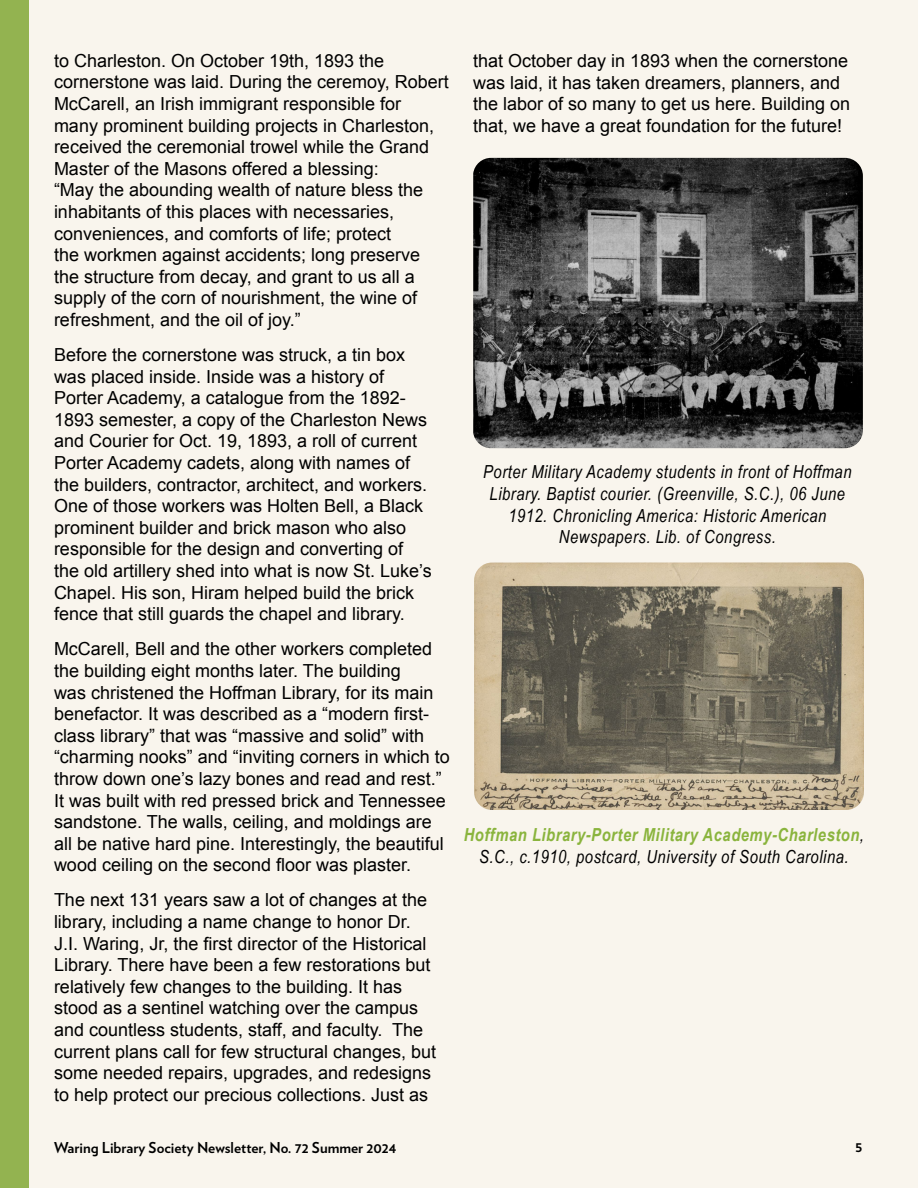
<style>
.page{position:relative;width:918px;height:1188px;background:#fff}
.page>*{position:absolute;margin:0;border:0;box-sizing:border-box;transform-origin:0 0}
.t1{font:18px/21.6px "Arial";color:#000}
.t2{font:italic 18px/21.6px "Arial Narrow";letter-spacing:.03em;color:#000;text-align:center}
.t3{font:700 15px "Verlag";color:#000}
.s1{font-weight:700;color:#8ab43d}
</style>
<div class="page">
<div style="left:0;top:0;width:29px;height:1188px;background:#93b350"></div>
<img style="left:473px;top:158px;width:390px;height:290px">
<img style="left:474px;top:562px;width:390px;height:248px">
<p class="t1" style="left:54px;top:50px;width:396px">to Charleston. On October 19th, 1893 the cornerstone was laid. During the ceremoy, Robert McCarell, an Irish immigrant responsible for many prominent building projects in Charleston, received the ceremonial trowel while the Grand Master of the Masons offered a blessing:<br>“May the abounding wealth of nature bless the inhabitants of this places with necessaries, conveniences, and comforts of life; protect<br>the workmen against accidents; long preserve the structure from decay, and grant to us all a supply of the corn of nourishment, the wine of refreshment, and the oil of joy.”</p>
<p class="t1" style="left:54px;top:344px;width:379px">Before the cornerstone was struck, a tin box was placed inside. Inside was a history of Porter Academy, a catalogue from the 1892- 1893 semester, a copy of the Charleston News and Courier for Oct. 19, 1893, a roll of current Porter Academy cadets, along with names of the builders, contractor, architect, and workers.<br>One of those workers was Holten Bell, a Black prominent builder and brick mason who also responsible for the design and converting of the old artillery shed into what is now St. Luke’s Chapel. His son, Hiram helped build the brick fence that still guards the chapel and library.</p>
<p class="t1" style="left:54px;top:638px;width:397px">McCarell, Bell and the other workers completed the building eight months later. The building<br>was christened the Hoffman Library, for its main benefactor. It was described as a “modern first&shy;class library” that was “massive and solid” with “charming nooks” and “inviting corners in which to throw down one’s lazy bones and read and rest.” It was built with red pressed brick and Tennessee sandstone. The walls, ceiling, and moldings are all be native hard pine. Interestingly, the beautiful wood ceiling on the second floor was plaster.</p>
<p class="t1" style="left:54px;top:890px;width:384px">The next 131 years saw a lot of changes at the library, including a name change to honor Dr.<br>J.I. Waring, Jr, the first director of the Historical Library. There have been a few restorations but relatively few changes to the building. It has stood as a sentinel watching over the campus and countless students, staff, and faculty. The current plans call for few structural changes, but some needed repairs, upgrades, and redesigns to help protect our precious collections. Just as</p>
<p class="t1" style="left:473px;top:50px;width:379px">that October day in 1893 when the cornerstone was laid, it has taken dreamers, planners, and the labor of so many to get us here. Building on that, we have a great foundation for the future!</p>
<p class="t2" style="left:483px;top:461px;width:370px">Porter Military Academy students in front of Hoffman Library. Baptist courier. (Greenville, S.C.), 06 June 1912. Chronicling America: Historic American Newspapers. Lib. of Congress.</p>
<p class="t2" style="left:464px;top:824px;width:402px"><span class="s1">Hoffman Library-Porter Military Academy-Charleston</span>,<br>S.C., c.1910, postcard, University of South Carolina.</p>
<p class="t3" style="left:54px;top:1136px;width:344px">Waring Library Society Newsletter, No. 72 Summer 2024</p>
<p class="t3" style="left:855px;top:1135px;width:9px">5</p>
</div>
